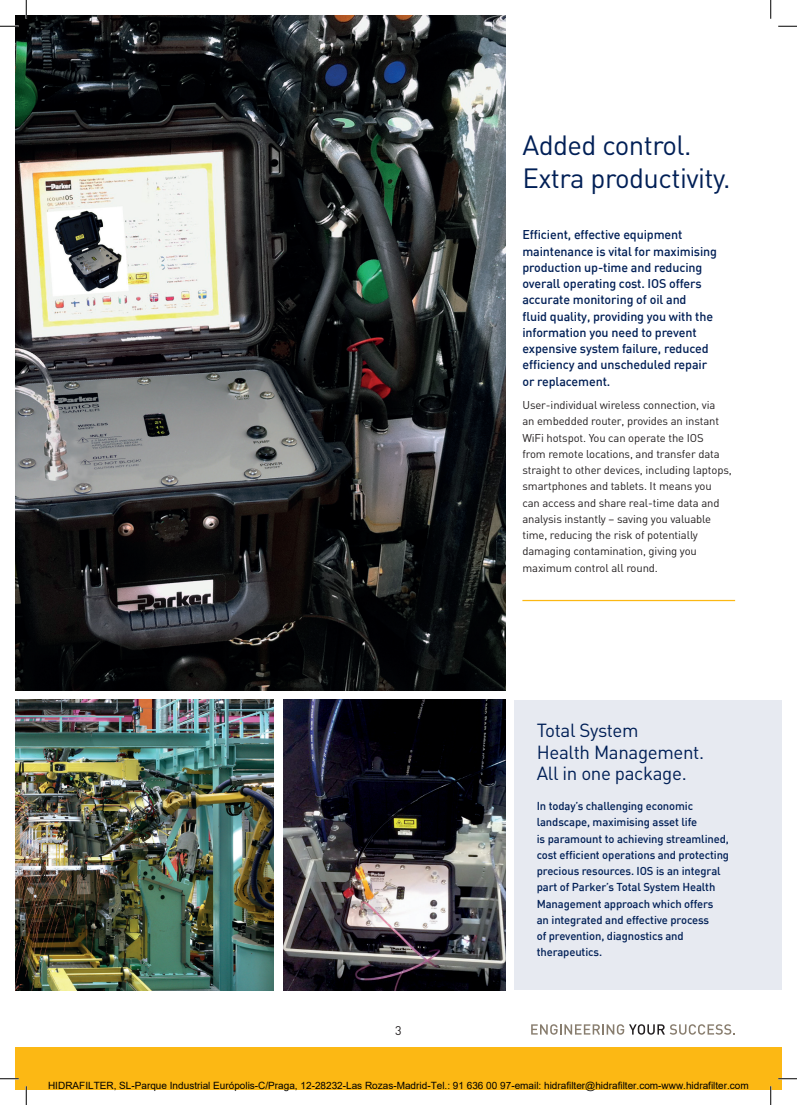
<style>
.page{position:relative;width:797px;height:1105px;background:#fff}
.page>*{position:absolute;margin:0;border:0;box-sizing:border-box;transform-origin:0 0}
.t1{font:27.5px/32.5px "DIN";letter-spacing:-.02em;color:#001f56}
.t2{font:18.75px/21.2px "DIN";letter-spacing:-.02em;color:#001f56}
.t3{font:500 12.5px/16.2px "DIN";letter-spacing:-.01em;color:#001f56}
.t4{font:12.5px "DIN";color:#231f20}
.t5{font:11.25px/16.2px "DIN";letter-spacing:-.01em;color:#231f20}
.t6{font:500 11.25px/16.2px "DIN";letter-spacing:-.01em;color:#001f56}
.t7{font:10px "Arial";color:#000}
</style>
<div class="page">
<div style="left:514px;top:701px;width:267px;height:289px;background:#e7eaf1"></div>
<hr style="left:522px;top:600px;width:213px;height:1px;background:#fcb814">
<img style="left:16px;top:16px;width:489px;height:675px">
<img style="left:283px;top:699px;width:222px;height:291px">
<img style="left:16px;top:699px;width:258px;height:291px">
<div style="left:16px;top:1047px;width:10px;height:42px;background:#fcb814"></div>
<div style="left:26px;top:1047px;width:755px;height:42px;background:#fcb814"></div>
<svg style="left:531px;top:1024px;width:204px;height:11px"></svg>
<svg style="left:0;top:25px;width:19px;height:2px"></svg>
<svg style="left:778px;top:25px;width:19px;height:2px"></svg>
<svg style="left:0;top:1078px;width:19px;height:1px"></svg>
<svg style="left:778px;top:1078px;width:19px;height:1px"></svg>
<svg style="left:25px;top:0;width:2px;height:19px"></svg>
<svg style="left:25px;top:1086px;width:2px;height:19px"></svg>
<svg style="left:770px;top:0;width:1px;height:19px"></svg>
<svg style="left:770px;top:1086px;width:1px;height:19px"></svg>
<h1 class="t1" style="left:522px;top:129px;width:209px">Added control.<br>Extra productivity.</h1>
<p class="t3" style="left:522px;top:226px;width:196px">Efficient, effective equipment maintenance is vital for maximising production up-time and reducing overall operating cost. IOS offers accurate monitoring of oil and<br>fluid quality, providing you with the information you need to prevent expensive system failure, reduced efficiency and unscheduled repair or replacement.</p>
<p class="t5" style="left:522px;top:397px;width:211px">User-individual wireless connection, via<br>an embedded router, provides an instant WiFi hotspot. You can operate the IOS<br>from remote locations, and transfer data straight to other devices, including laptops, smartphones and tablets. It means you can access and share real-time data and analysis instantly – saving you valuable time, reducing the risk of potentially damaging contamination, giving you maximum control all round.</p>
<p class="t4" style="left:395px;top:1022px;width:8px">3</p>
<h2 class="t2" style="left:536px;top:719px;width:169px">Total System<br>Health Management.<br>All in one package.</h2>
<p class="t6" style="left:536px;top:798px;width:194px">In today’s challenging economic landscape, maximising asset life<br>is paramount to achieving streamlined, cost efficient operations and protecting precious resources. IOS is an integral part of Parker’s Total System Health Management approach which offers<br>an integrated and effective process<br>of prevention, diagnostics and therapeutics.</p>
<p class="t7" style="left:48px;top:1079px;width:702px">HIDRAFILTER, SL-Parque Industrial Európolis-C/Praga, 12-28232-Las Rozas-Madrid-Tel.: 91 636 00 97-email: hidrafilter@hidrafilter.com-www.hidrafilter.com</p>
</div>
